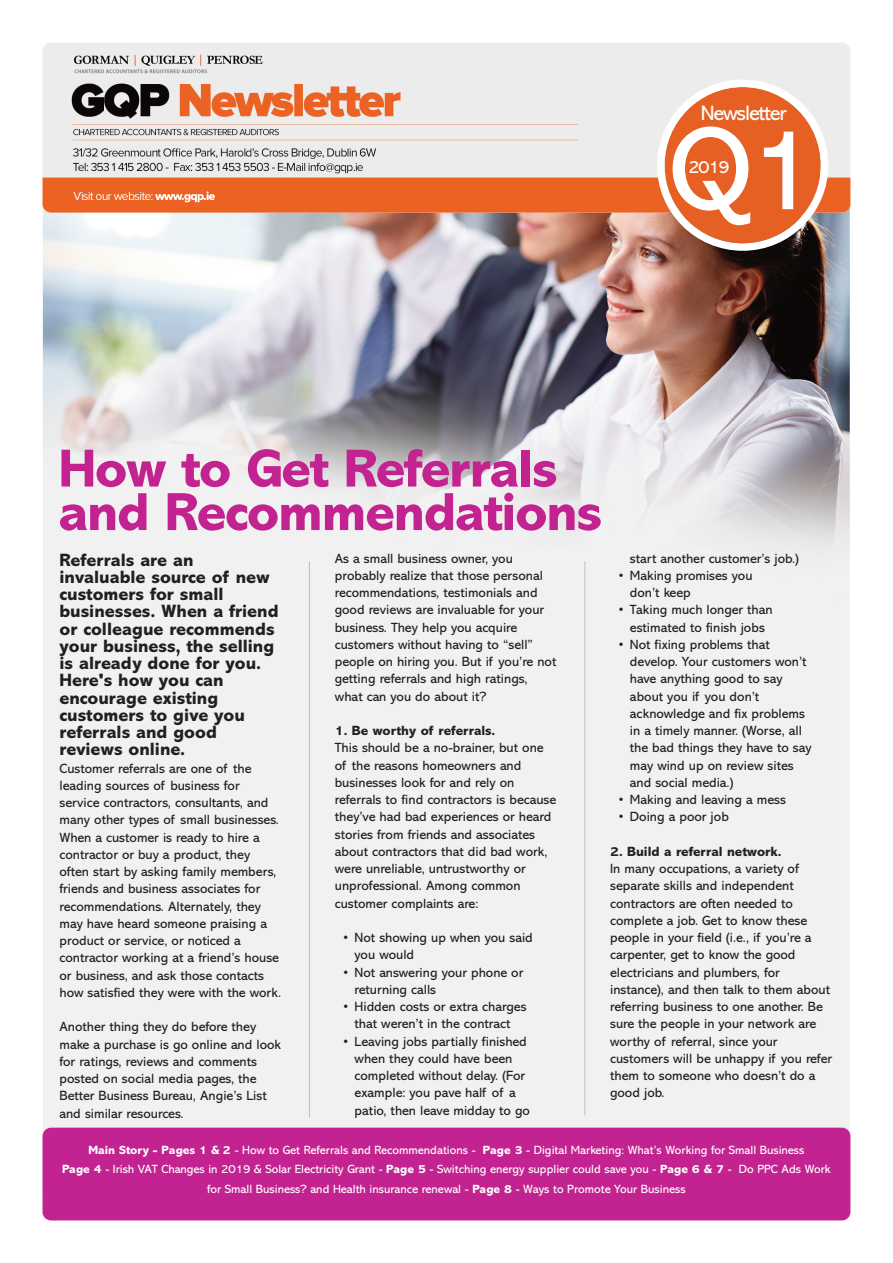
<style>
.page{position:relative;width:893px;height:1263px;background:#fff}
.page>*{position:absolute;margin:0;border:0;box-sizing:border-box;transform-origin:0 0}
.t1{font:119.4px "Abadi";color:#fff}
.t2{font:800 54px/43.5px "Abadi";letter-spacing:-.025em;color:#c32390}
.t3{font:21px "Abadi";letter-spacing:-.05em;color:#fff}
.t4{font:18.15px "Abadi";color:#fff}
.t5{font:800 18px/17.2px "Abadi";color:#231f20}
.t6{font:13.5px/17.2px "Abadi";color:#231f20}
.t7{font:800 13.5px "Abadi";color:#231f20}
.t8{font:12px/19.5px "Abadi";color:#fff;text-align:center}
.s1{font-weight:800}
</style>
<div class="page">
<img style="left:42px;top:136px;width:809px;height:1053px">
<div style="left:43px;top:1128px;width:807px;height:92px;background:#c32390;border-radius:9px"></div>
<hr style="left:309px;top:561px;width:1px;height:556px;background:#bcbdc0">
<hr style="left:585px;top:561px;width:1px;height:554px;background:#bcbdc0">
<img style="left:43px;top:43px;width:807px;height:169px;border-radius:9px">
<svg style="left:657px;top:80px;width:171px;height:171px;background:#e08359"></svg>
<h3 class="t3" style="left:701px;top:105px;width:87px">Newsletter</h3>
<h1 class="t1" style="left:669px;top:128px;width:151px">Q1</h1>
<h3 class="t4" style="left:688px;top:160px;width:42px">2019</h3>
<h2 class="t2" style="left:59px;top:452px;width:545px">How to Get Referrals and Recommendations</h2>
<p class="t5" style="left:60px;top:553px;width:221px">Referrals are an invaluable source of new customers for small businesses. When a friend or colleague recommends your business, the selling is already done for you.<br>Here's how you can encourage existing customers to give you referrals and good reviews online.</p>
<p class="t6" style="left:60px;top:761px;width:223px">Customer referrals are one of the leading sources of business for service contractors, consultants, and many other types of small businesses.<br>When a customer is ready to hire a contractor or buy a product, they often start by asking family members, friends and business associates for recommendations. Alternately, they may have heard someone praising a product or service, or noticed a contractor working at a friend’s house or business, and ask those contacts how satisfied they were with the work.</p>
<p class="t6" style="left:60px;top:1020px;width:223px">Another thing they do before they make a purchase is go online and look for ratings, reviews and comments posted on social media pages, the<br>Better Business Bureau, Angie’s List and similar resources.</p>
<p class="t6" style="left:335px;top:551px;width:223px">As a small business owner, you probably realize that those personal recommendations, testimonials and good reviews are invaluable for your business. They help you acquire customers without having to “sell” people on hiring you. But if you’re not getting referrals and high ratings, what can you do about it?</p>
<p class="t7" style="left:335px;top:726px;width:162px">1. Be worthy of referrals.</p>
<p class="t6" style="left:335px;top:740px;width:223px">This should be a no-brainer, but one of the reasons homeowners and businesses look for and rely on referrals to find contractors is because they’ve had bad experiences or heard stories from friends and associates about contractors that did bad work, were unreliable, untrustworthy or unprofessional. Among common customer complaints are:</p>
<p class="t6" style="left:355px;top:930px;width:180px;text-indent:-11px">• Not showing up when you said you would</p>
<p class="t6" style="left:355px;top:965px;width:170px;text-indent:-11px">• Not answering your phone or returning calls</p>
<p class="t6" style="left:343px;top:999px;width:185px;text-align:center">• Hidden costs or extra charges that weren’t in the contract</p>
<p class="t6" style="left:355px;top:1034px;width:177px;text-indent:-11px">• Leaving jobs partially finished when they could have been completed without delay. (For example: you pave half of a patio, then leave midday to go</p>
<p class="t6" style="left:630px;top:551px;width:170px">start another customer’s job.)</p>
<p class="t6" style="left:630px;top:568px;width:124px;text-indent:-11px">• Making promises you don’t keep</p>
<p class="t6" style="left:619px;top:602px;width:155px;text-align:center">• Taking much longer than estimated to finish jobs</p>
<p class="t6" style="left:630px;top:637px;width:183px;text-indent:-11px">• Not fixing problems that develop. Your customers won’t have anything good to say about you if you don’t acknowledge and fix problems in a timely manner. (Worse, all the bad things they have to say may wind up on review sites and social media.)</p>
<p class="t6" style="left:619px;top:792px;width:169px">• Making and leaving a mess</p>
<p class="t6" style="left:619px;top:809px;width:112px">• Doing a poor job</p>
<p class="t7" style="left:610px;top:847px;width:173px">2. Build a referral network.</p>
<p class="t6" style="left:610px;top:861px;width:223px">In many occupations, a variety of separate skills and independent contractors are often needed to complete a job. Get to know these people in your field (i.e., if you’re a carpenter, get to know the good electricians and plumbers, for instance), and then talk to them about referring business to one another. Be sure the people in your network are worthy of referral, since your customers will be unhappy if you refer them to someone who doesn’t do a good job.</p>
<p class="t8" style="left:62px;top:1141px;width:770px"><span class="s1">Main Story - Pages 1 &amp; 2</span> - How to Get Referrals and Recommendations - <span class="s1">Page 3</span> - Digital Marketing: What’s Working for Small Business<br><span class="s1">Page 4</span> - Irish VAT Changes in 2019 &amp; Solar Electricity Grant - <span class="s1">Page 5</span> - Switching energy supplier could save you - <span class="s1">Page 6 &amp; 7</span> - Do PPC Ads Work for Small Business? and Health insurance renewal - <span class="s1">Page 8</span> - Ways to Promote Your Business</p>
</div>
